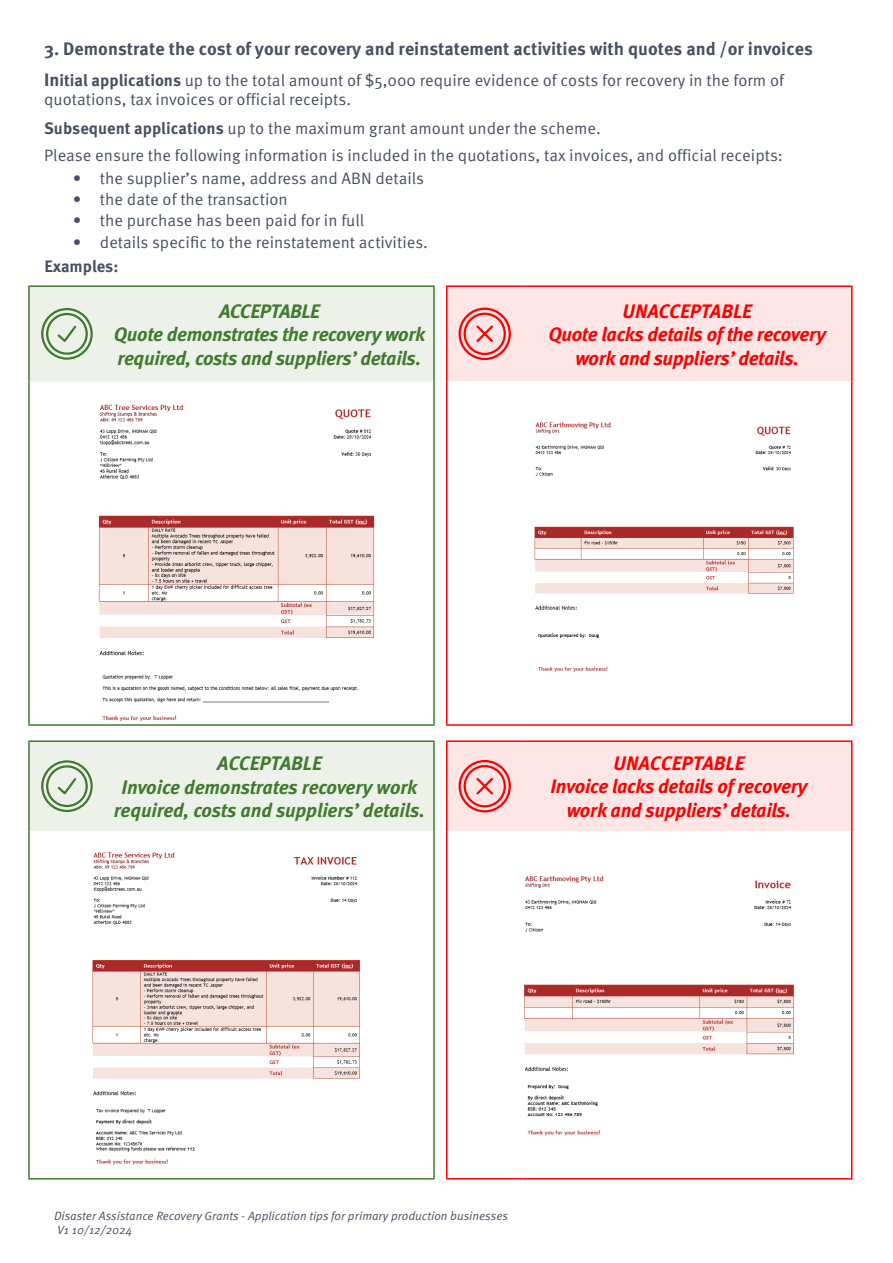
<style>
.page{position:relative;width:893px;height:1263px;background:#fff}
.page>*{position:absolute;margin:0;border:0;box-sizing:border-box;transform-origin:0 0}
.t1{font:italic 700 19.5px/23.4px "Meta OT";letter-spacing:-.02em;color:#417a2e}
.t2{font:italic 700 19.5px/23.4px "Meta OT";letter-spacing:-.02em;color:#f00;text-align:center}
.t3{font:italic 700 19.5px "Meta OT";color:#f00}
.t4{font:italic 700 19.5px "Meta OT";color:#417a2e}
.t5{font:700 18px "Meta OT";color:#485163}
.t6{font:16.5px/19.8px "Meta OT Norm";color:#485163}
.t7{font:700 16.5px "Meta OT";color:#485163}
.t8{font:12px/13.6px "Meta OT Norm Ita";color:#485163}
.s1{font-family:"Meta OT";font-weight:700;font-size:18px}
.s2{font-family:"Meta OT";font-weight:700}
</style>
<div class="page">
<svg style="left:30px;top:287px;width:403px;height:544px;fill:#ecf2ea"></svg>
<svg style="left:447px;top:287px;width:404px;height:544px"></svg>
<hr style="left:851px;top:381px;width:1px;height:343px;background:#f00">
<hr style="left:851px;top:831px;width:1px;height:347px;background:#f00">
<hr style="left:28px;top:285px;width:77px;height:2px;background:#417a2e">
<hr style="left:28px;top:287px;width:2px;height:94px;background:#417a2e">
<hr style="left:105px;top:285px;width:330px;height:2px;background:#417a2e">
<hr style="left:28px;top:381px;width:2px;height:343px;background:#417a2e">
<hr style="left:28px;top:724px;width:77px;height:2px;background:#417a2e">
<hr style="left:105px;top:724px;width:330px;height:2px;background:#417a2e">
<hr style="left:28px;top:740px;width:77px;height:2px;background:#417a2e">
<hr style="left:28px;top:742px;width:2px;height:89px;background:#417a2e">
<hr style="left:105px;top:740px;width:330px;height:2px;background:#417a2e">
<hr style="left:28px;top:831px;width:2px;height:347px;background:#417a2e">
<hr style="left:433px;top:287px;width:2px;height:94px;background:#417a2e">
<hr style="left:433px;top:381px;width:2px;height:343px;background:#417a2e">
<hr style="left:433px;top:742px;width:2px;height:89px;background:#417a2e">
<hr style="left:433px;top:831px;width:2px;height:347px;background:#417a2e">
<hr style="left:446px;top:285px;width:77px;height:2px;background:#f00">
<hr style="left:523px;top:285px;width:329px;height:2px;background:#f00">
<hr style="left:851px;top:287px;width:1px;height:94px;background:#f00">
<hr style="left:446px;top:724px;width:77px;height:2px;background:#f00">
<hr style="left:523px;top:724px;width:329px;height:2px;background:#f00">
<hr style="left:446px;top:740px;width:77px;height:2px;background:#f00">
<hr style="left:523px;top:740px;width:329px;height:2px;background:#f00">
<hr style="left:851px;top:742px;width:1px;height:89px;background:#f00">
<hr style="left:446px;top:287px;width:1px;height:94px;background:#f00">
<hr style="left:446px;top:742px;width:1px;height:89px;background:#f00">
<hr style="left:28px;top:1178px;width:77px;height:1px;background:#417a2e">
<hr style="left:105px;top:1178px;width:330px;height:1px;background:#417a2e">
<hr style="left:446px;top:381px;width:1px;height:343px;background:#f00">
<hr style="left:446px;top:831px;width:1px;height:347px;background:#f00">
<hr style="left:446px;top:1178px;width:77px;height:1px;background:#f00">
<hr style="left:523px;top:1178px;width:329px;height:1px;background:#f00">
<svg style="left:40px;top:307px;width:54px;height:54px;background:#c3d5bd"></svg>
<svg style="left:457px;top:306px;width:55px;height:55px;background:#ffaeae"></svg>
<svg style="left:40px;top:759px;width:54px;height:54px;background:#c3d5bd"></svg>
<svg style="left:457px;top:759px;width:55px;height:54px;background:#ffadad"></svg>
<img style="left:86px;top:396px;width:299px;height:326px">
<img style="left:521px;top:417px;width:276px;height:260px">
<img style="left:92px;top:852px;width:268px;height:313px">
<img style="left:524px;top:876px;width:270px;height:260px">
<p class="t5" style="left:44px;top:37px;width:770px">3. Demonstrate the cost of your recovery and reinstatement activities with quotes and /or invoices</p>
<p class="t6" style="left:44px;top:70px;width:741px"><span class="s1">In</span><span class="s2">itial applications</span> up to the total amount of $5,000 require evidence of costs for recovery in the form of quotations, tax invoices or official receipts.</p>
<p class="t6" style="left:44px;top:115px;width:740px;line-height:27.3px"><span class="s2">Subsequent applications</span> up to the maximum grant amount under the scheme.<br>Please ensure the following information is included in the quotations, tax invoices, and official receipts:</p>
<p class="t6" style="left:73px;top:168px;width:353px">• the supplier’s name, address and ABN details</p>
<p class="t6" style="left:73px;top:190px;width:216px">• the date of the transaction</p>
<p class="t6" style="left:73px;top:211px;width:293px">• the purchase has been paid for in full</p>
<p class="t6" style="left:73px;top:232px;width:356px">• details specific to the reinstatement activities.</p>
<p class="t7" style="left:44px;top:256px;width:75px">Examples:</p>
<p class="t1" style="left:219px;top:300px;width:102px">ACCEPTABLE</p>
<p class="t1" style="left:114px;top:323px;width:313px">Quote demonstrates the recovery work required, costs and suppliers’ details.</p>
<p class="t3" style="left:623px;top:299px;width:131px">UNACCEPTABLE</p>
<p class="t2" style="left:548px;top:323px;width:279px">Quote lacks details of the recovery work and suppliers’ details.</p>
<p class="t4" style="left:217px;top:751px;width:106px">ACCEPTABLE</p>
<p class="t1" style="left:114px;top:775px;width:313px;text-align:center">Invoice demonstrates recovery work required, costs and suppliers’ details.</p>
<p class="t2" style="left:550px;top:752px;width:259px">UNACCEPTABLE<br>Invoice lacks details of recovery work and suppliers’ details.</p>
<p class="t8" style="left:54px;top:1210px;width:455px">Disaster Assistance Recovery Grants - Application tips for primary production businesses<br>V1 10/12/2024</p>
</div>
